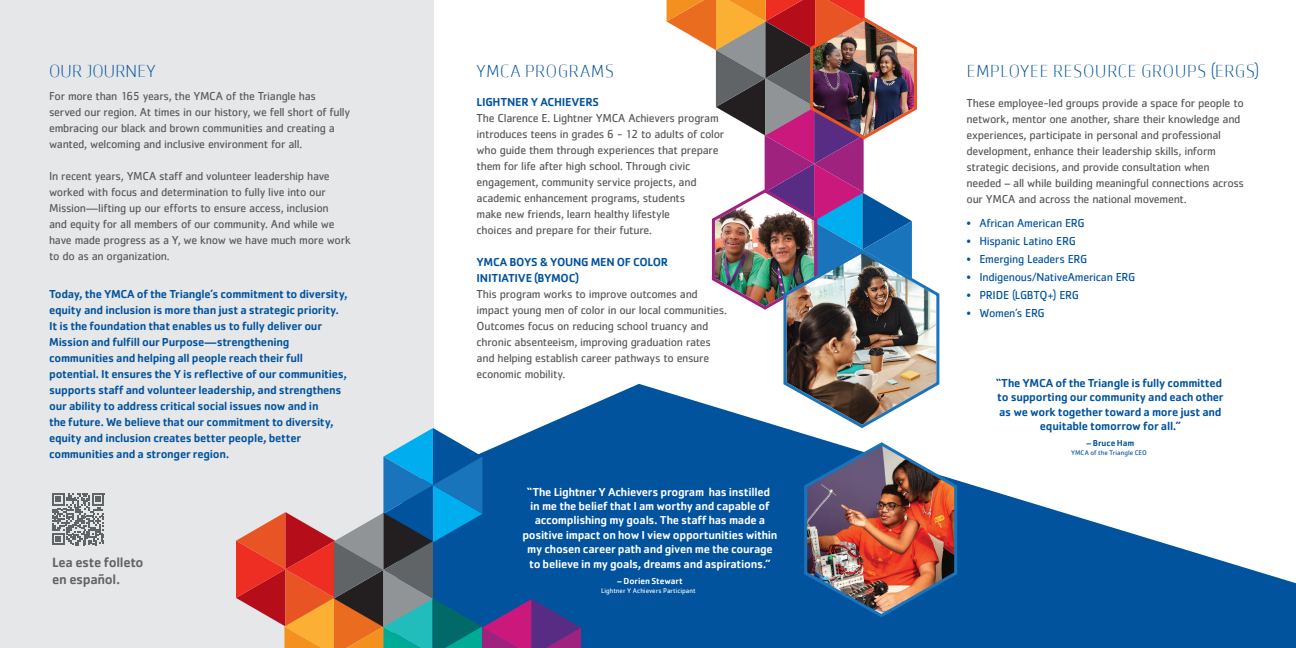
<style>
.page{position:relative;width:1296px;height:648px;background:#fff}
.page>*{position:absolute;margin:0;border:0;box-sizing:border-box;transform-origin:0 0}
.t1{font:200 18px "Cachet Pro";letter-spacing:.04em;color:#01539e}
.t2{font:200 18px "Cachet Pro";letter-spacing:.01em;color:#01539e}
.t3{font:500 14px/16.8px "Cachet Std";letter-spacing:-.025em;color:#616466}
.t4{font:12px/16px "Cachet Std";letter-spacing:-.025em;color:#57585a}
.t5{font:500 12px/16px "Cachet Std";letter-spacing:-.02em;color:#01539e}
.t6{font:500 12px/14.4px "Cachet Std";letter-spacing:-.02em;color:#fff;text-align:center}
.t7{font:12px "Cachet Std";letter-spacing:-.025em;color:#01539e}
.t8{font:500 9px "Cachet Std";letter-spacing:-.01em;color:#fff}
.t9{font:500 9px "Cachet Std";letter-spacing:-.005em;color:#01539e}
.t10{font:7px "Cachet Std";color:#fff}
.t11{font:7px "Cachet Std";color:#01539e}
</style>
<div class="page">
<div style="left:0;top:0;width:433px;height:648px;background:#e6e7e9"></div>
<svg style="left:433px;top:384px;width:863px;height:264px;fill:#01539e"></svg>
<svg style="left:236px;top:428px;width:345px;height:220px"></svg>
<svg style="left:52px;top:493px;width:52px;height:52px"></svg>
<img style="left:802px;top:441px;width:157px;height:178px">
<img style="left:667px;top:0;width:275px;height:431px">
<p class="t2" style="left:49px;top:60px;width:108px">OUR JOURNEY</p>
<p class="t4" style="left:49px;top:88px;width:303px">For more than 165 years, the YMCA of the Triangle has served our region. At times in our history, we fell short of fully embracing our black and brown communities and creating a wanted, welcoming and inclusive environment for all.</p>
<p class="t4" style="left:49px;top:168px;width:303px">In recent years, YMCA staff and volunteer leadership have worked with focus and determination to fully live into our Mission—lifting up our efforts to ensure access, inclusion<br>and equity for all members of our community. And while we have made progress as a Y, we know we have much more work to do as an organization.</p>
<p class="t5" style="left:49px;top:286px;width:300px">Today, the YMCA of the Triangle’s commitment to diversity, equity and inclusion is more than just a strategic priority.<br>It is the foundation that enables us to fully deliver our Mission and fulfill our Purpose—strengthening communities and helping all people reach their full potential. It ensures the Y is reflective of our communities, supports staff and volunteer leadership, and strengthens our ability to address critical social issues now and in<br>the future. We believe that our commitment to diversity, equity and inclusion creates better people, better communities and a stronger region.</p>
<p class="t3" style="left:52px;top:554px;width:93px">Lea este folleto en español.</p>
<p class="t1" style="left:477px;top:61px;width:138px">YMCA PROGRAMS</p>
<p class="t5" style="left:477px;top:94px;width:124px">LIGHTNER Y ACHIEVERS</p>
<p class="t4" style="left:477px;top:110px;width:249px">The Clarence E. Lightner YMCA Achievers program introduces teens in grades 6 - 12 to adults of color who guide them through experiences that prepare them for life after high school. Through civic engagement, community service projects, and academic enhancement programs, students<br>make new friends, learn healthy lifestyle<br>choices and prepare for their future.</p>
<p class="t5" style="left:477px;top:254px;width:193px">YMCA BOYS &amp; YOUNG MEN OF COLOR<br>INITIATIVE (BYMOC)</p>
<p class="t4" style="left:477px;top:286px;width:252px">This program works to improve outcomes and impact young men of color in our local communities.<br>Outcomes focus on reducing school truancy and chronic absenteeism, improving graduation rates and helping establish career pathways to ensure economic mobility.</p>
<p class="t6" style="left:522px;top:484px;width:257px">“The Lightner Y Achievers program has instilled in me the belief that I am worthy and capable of accomplishing my goals. The staff has made a positive impact on how I view opportunities within my chosen career path and given me the courage to believe in my goals, dreams and aspirations.”</p>
<p class="t8" style="left:617px;top:575px;width:67px">– Dorien Stewart</p>
<p class="t10" style="left:601px;top:586px;width:96px">Lightner Y Achievers Participant</p>
<p class="t1" style="left:967px;top:61px;width:294px">EMPLOYEE RESOURCE GROUPS (ERGS)</p>
<p class="t4" style="left:967px;top:95px;width:279px">These employee-led groups provide a space for people to network, mentor one another, share their knowledge and experiences, participate in personal and professional development, enhance their leadership skills, inform strategic decisions, and provide consultation when needed – all while building meaningful connections across our YMCA and across the national movement.</p>
<p class="t7" style="left:967px;top:216px;width:120px">• African American ERG</p>
<p class="t7" style="left:967px;top:234px;width:111px">• Hispanic Latino ERG</p>
<p class="t7" style="left:967px;top:252px;width:122px">• Emerging Leaders ERG</p>
<p class="t7" style="left:967px;top:270px;width:170px">• Indigenous/NativeAmerican ERG</p>
<p class="t7" style="left:967px;top:288px;width:114px">• PRIDE (LGBTQ+) ERG</p>
<p class="t7" style="left:967px;top:306px;width:80px">• Women’s ERG</p>
<p class="t5" style="left:996px;top:375px;width:229px;line-height:14.4px;text-align:center">“The YMCA of the Triangle is fully committed to supporting our community and each other as we work together toward a more just and equitable tomorrow for all.”</p>
<p class="t9" style="left:1086px;top:437px;width:50px">– Bruce Ham</p>
<p class="t11" style="left:1071px;top:449px;width:77px">YMCA of the Triangle CEO</p>
</div>
